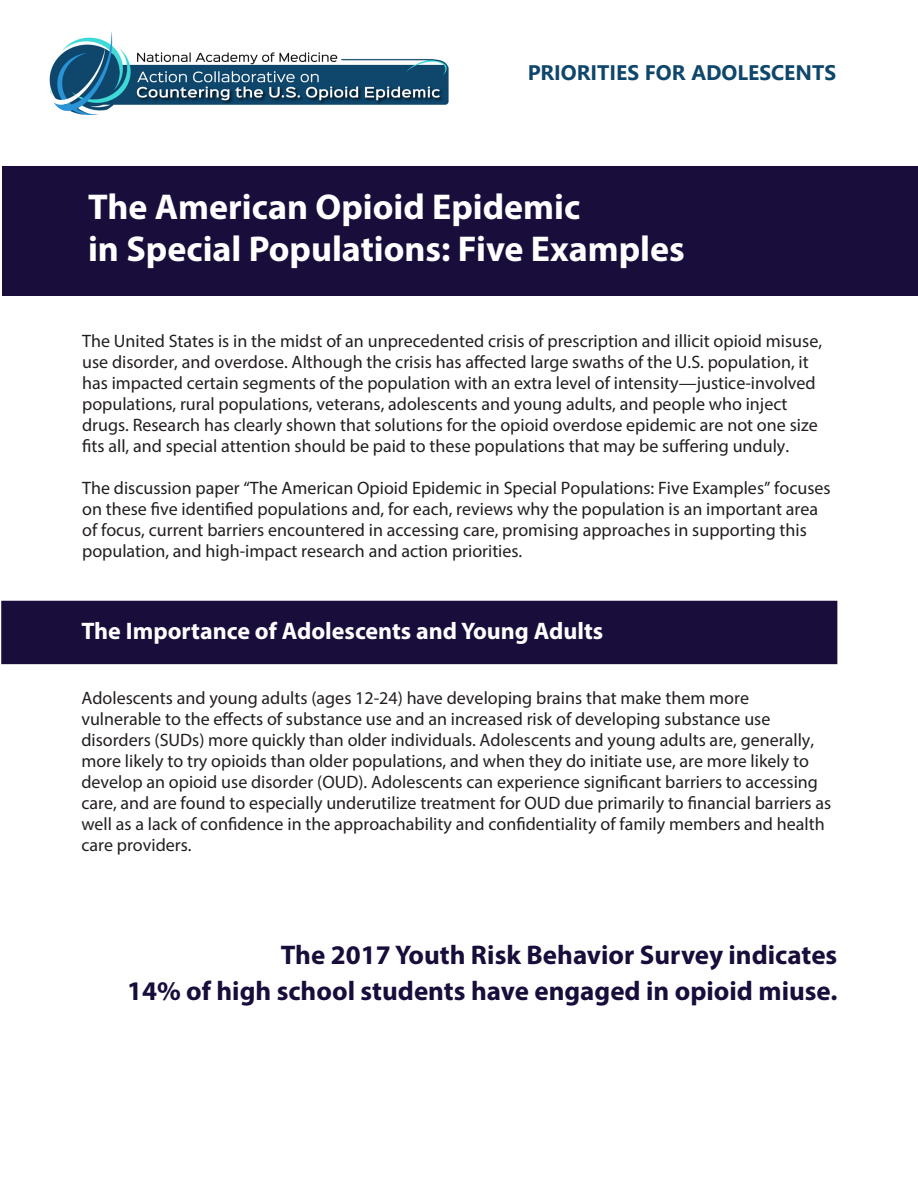
<style>
.page{position:relative;width:918px;height:1188px;background:#fff}
.page>*{position:absolute;margin:0;border:0;box-sizing:border-box;transform-origin:0 0}
.t1{font:700 36px "Myriad Pro";color:#fff}
.t2{font:700 27px "Myriad Pro";color:#180d3b}
.t3{font:700 24px "Myriad Pro";color:#fff}
.t4{font:700 21px "Segoe UI";color:#0f466b}
.t5{font:18px/21px "Myriad Pro";color:#231f20}
</style>
<div class="page">
<div style="left:2px;top:602px;width:835px;height:61px;background:#180d3b"></div>
<div style="left:1px;top:601px;width:836px;height:63px;border:2px solid #180d3b"></div>
<div style="left:3px;top:166px;width:915px;height:129px;background:#180d3b"></div>
<img style="left:49px;top:32px;width:400px;height:82px">
<p class="t4" style="left:528px;top:53px;width:310px">PRIORITIES FOR ADOLESCENTS</p>
<p class="t1" style="left:88px;top:183px;width:494px">The American Opioid Epidemic</p>
<p class="t1" style="left:88px;top:225px;width:598px">in Special Populations: Five Examples</p>
<p class="t5" style="left:82px;top:330px;width:741px">The United States is in the midst of an unprecedented crisis of prescription and illicit opioid misuse, use disorder, and overdose. Although the crisis has affected large swaths of the U.S. population, it has impacted certain segments of the population with an extra level of intensity—justice-involved populations, rural populations, veterans, adolescents and young adults, and people who inject drugs. Research has clearly shown that solutions for the opioid overdose epidemic are not one size fits all, and special attention should be paid to these populations that may be suffering unduly.</p>
<p class="t5" style="left:82px;top:477px;width:750px">The discussion paper “The American Opioid Epidemic in Special Populations: Five Examples” focuses on these five identified populations and, for each, reviews why the population is an important area of focus, current barriers encountered in accessing care, promising approaches in supporting this population, and high-impact research and action priorities.</p>
<p class="t3" style="left:81px;top:615px;width:523px">The Importance of Adolescents and Young Adults</p>
<p class="t5" style="left:81px;top:687px;width:751px">Adolescents and young adults (ages 12-24) have developing brains that make them more vulnerable to the effects of substance use and an increased risk of developing substance use disorders (SUDs) more quickly than older individuals. Adolescents and young adults are, generally, more likely to try opioids than older populations, and when they do initiate use, are more likely to develop an opioid use disorder (OUD). Adolescents can experience significant barriers to accessing care, and are found to especially underutilize treatment for OUD due primarily to financial barriers as well as a lack of confidence in the approachability and confidentiality of family members and health care providers.</p>
<p class="t2" style="left:281px;top:937px;width:558px">The 2017 Youth Risk Behavior Survey indicates</p>
<p class="t2" style="left:127px;top:973px;width:712px">14% of high school students have engaged in opioid miuse.</p>
</div>
